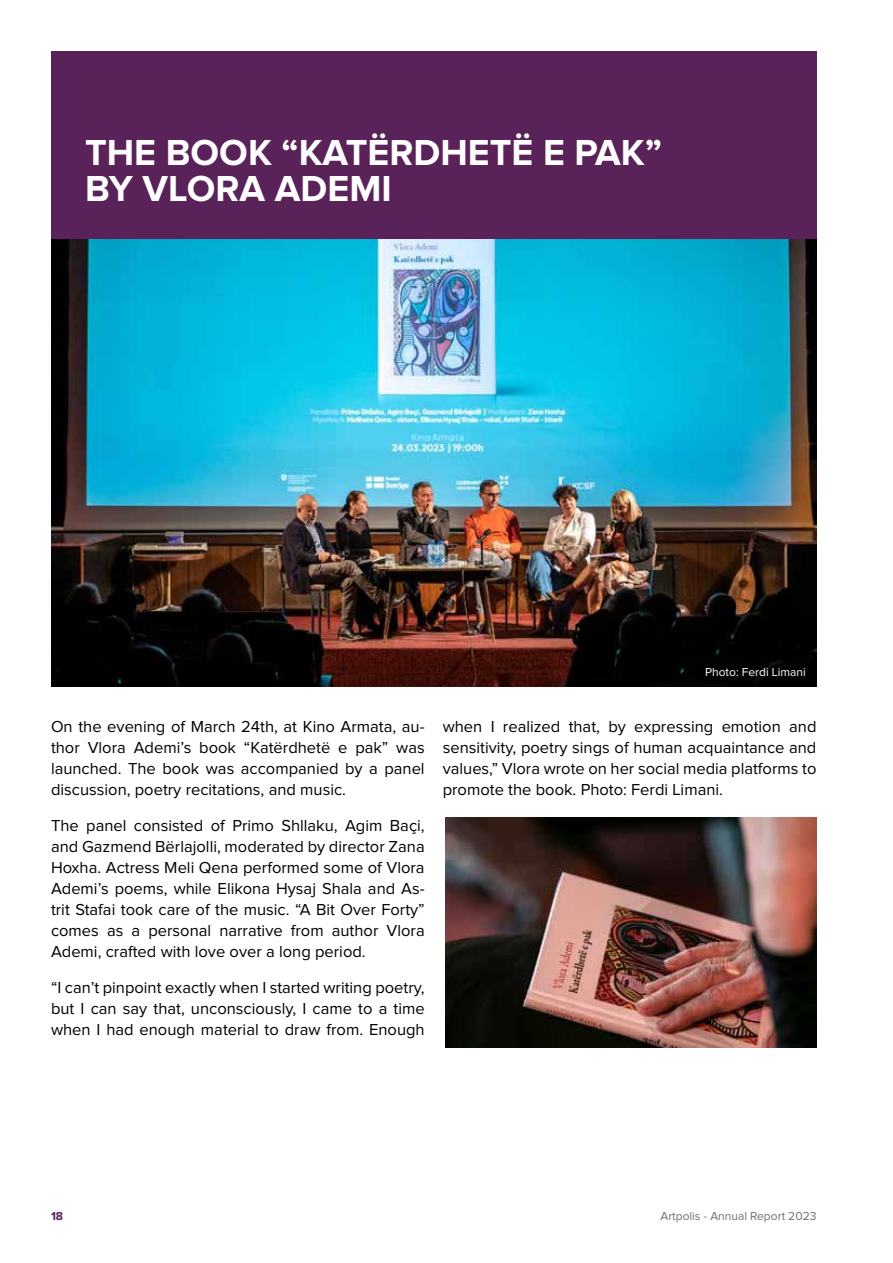
<style>
.page{position:relative;width:893px;height:1263px;background:#fff}
.page>*{position:absolute;margin:0;border:0;box-sizing:border-box;transform-origin:0 0}
.t1{font:700 37.5px/36px "Proxima Nova";color:#fff}
.t2{font:16.5px/21px "Proxima Nova";color:#000;text-align:justify}
.t3{font:12px "Proxima Nova";color:#6d6e71}
.t4{font:12px "Proxima Nova";color:#fff}
.t5{font:700 12px "Proxima Nova";color:#592258}
</style>
<div class="page">
<img style="left:51px;top:238px;width:765px;height:449px">
<div style="left:51px;top:51px;width:765px;height:187px;background:#592258"></div>
<img style="left:445px;top:817px;width:371px;height:230px">
<h1 class="t1" style="left:85px;top:135px;width:578px">THE BOOK “KATËRDHETË E PAK”<br>BY VLORA ADEMI</h1>
<p class="t4" style="left:705px;top:667px;width:102px">Photo: Ferdi Limani</p>
<p class="t2" style="left:51px;top:716px;width:375px">On the evening of March 24th, at Kino Armata, au&shy;thor Vlora Ademi’s book “Katërdhetë e pak” was launched. The book was accompanied by a panel discussion, poetry recitations, and music.</p>
<p class="t2" style="left:51px;top:815px;width:375px">The panel consisted of Primo Shllaku, Agim Baçi, and Gazmend Bërlajolli, moderated by director Zana Hoxha. Actress Meli Qena performed some of Vlora Ademi’s poems, while Elikona Hysaj Shala and As&shy;trit Stafai took care of the music. “A Bit Over Forty” comes as a personal narrative from author Vlora Ademi, crafted with love over a long period.</p>
<p class="t2" style="left:51px;top:977px;width:375px">“I can’t pinpoint exactly when I started writing poetry, but I can say that, unconsciously, I came to a time when I had enough material to draw from. Enough</p>
<p class="t2" style="left:443px;top:716px;width:375px">when I realized that, by expressing emotion and sensitivity, poetry sings of human acquaintance and values,” Vlora wrote on her social media platforms to promote the book. Photo: Ferdi Limani.</p>
<p class="t5" style="left:51px;top:1209px;width:14px">18</p>
<p class="t3" style="left:660px;top:1210px;width:157px">Artpolis - Annual Report 2023</p>
</div>
